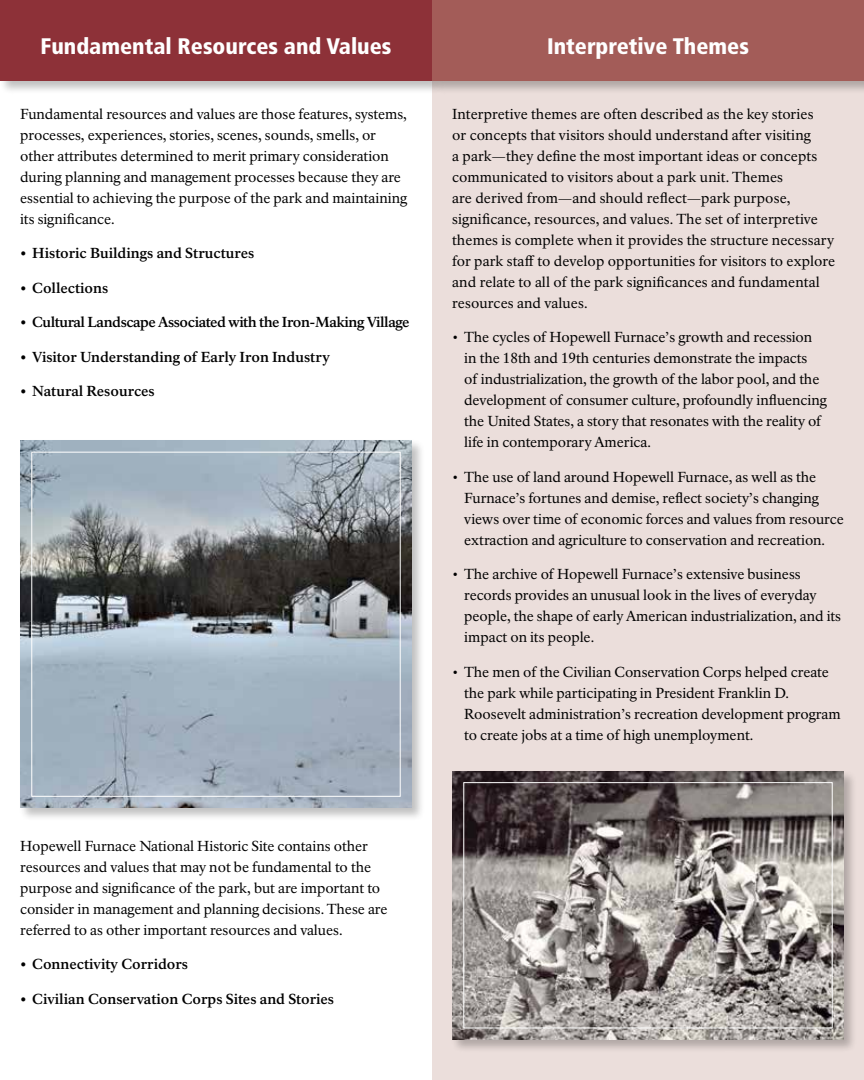
<style>
.page{position:relative;width:864px;height:1080px;background:#fff}
.page>*{position:absolute;margin:0;border:0;box-sizing:border-box;transform-origin:0 0}
.t1{font:900 condensed 22.5px "Frutiger LT Std";color:#fff}
.t2{font:14.25px/21px "NPS Rawlinson OT";color:#000}
.t3{font:700 14.25px "NPS Rawlinson OT";letter-spacing:-.005em;color:#000}
.t4{font:700 14.25px "NPS Rawlinson OT";letter-spacing:-.035em;color:#000}
</style>
<div class="page">
<div style="left:432px;top:81px;width:432px;height:999px;background:#ebdedb"></div>
<div style="left:0;top:0;width:446px;height:95px;background:#000;opacity:.25"></div>
<div style="left:0;top:0;width:432px;height:81px;background:#8d3138"></div>
<div style="left:430px;top:0;width:434px;height:95px;background:#000;opacity:.25"></div>
<div style="left:432px;top:0;width:432px;height:81px;background:#a35c58"></div>
<div style="left:18px;top:439px;width:408px;height:383px;background:#000;opacity:.25"></div>
<img style="left:20px;top:441px;width:392px;height:367px">
<div style="left:31px;top:452px;width:370px;height:345px;border:1px solid #fff"></div>
<div style="left:450px;top:769px;width:408px;height:284px;background:#000;opacity:.25"></div>
<img style="left:452px;top:771px;width:392px;height:269px">
<div style="left:463px;top:782px;width:370px;height:246px;border:1px solid #fff"></div>
<h1 class="t1" style="left:41px;top:33px;width:352px">Fundamental Resources and Values</h1>
<p class="t2" style="left:20px;top:103px;width:389px">Fundamental resources and values are those features, systems, processes, experiences, stories, scenes, sounds, smells, or other attributes determined to merit primary consideration during planning and management processes because they are essential to achieving the purpose of the park and maintaining its significance.</p>
<p class="t3" style="left:20px;top:245px;width:236px">• Historic Buildings and Structures</p>
<p class="t3" style="left:20px;top:279px;width:90px">• Collections</p>
<p class="t4" style="left:20px;top:314px;width:391px">• Cultural Landscape Associated with the Iron-Making Village</p>
<p class="t3" style="left:20px;top:348px;width:311px">• Visitor Understanding of Early Iron Industry</p>
<p class="t3" style="left:20px;top:383px;width:136px">• Natural Resources</p>
<p class="t2" style="left:20px;top:835px;width:369px">Hopewell Furnace National Historic Site contains other resources and values that may not be fundamental to the purpose and significance of the park, but are important to consider in management and planning decisions. These are referred to as other important resources and values.</p>
<p class="t3" style="left:20px;top:956px;width:169px">• Connectivity Corridors</p>
<p class="t3" style="left:20px;top:990px;width:315px">• Civilian Conservation Corps Sites and Stories</p>
<h1 class="t1" style="left:547px;top:33px;width:203px">Interpretive Themes</h1>
<p class="t2" style="left:452px;top:103px;width:384px">Interpretive themes are often described as the key stories<br>or concepts that visitors should understand after visiting<br>a park—they define the most important ideas or concepts communicated to visitors about a park unit. Themes<br>are derived from—and should reflect—park purpose, significance, resources, and values. The set of interpretive themes is complete when it provides the structure necessary for park staff to develop opportunities for visitors to explore and relate to all of the park significances and fundamental resources and values.</p>
<p class="t2" style="left:464px;top:327px;width:364px;text-indent:-12px">• The cycles of Hopewell Furnace’s growth and recession in the 18th and 19th centuries demonstrate the impacts<br>of industrialization, the growth of the labor pool, and the development of consumer culture, profoundly influencing the United States, a story that resonates with the reality of life in contemporary America.</p>
<p class="t2" style="left:464px;top:467px;width:381px;text-indent:-12px">• The use of land around Hopewell Furnace, as well as the Furnace’s fortunes and demise, reflect society’s changing views over time of economic forces and values from resource extraction and agriculture to conservation and recreation.</p>
<p class="t2" style="left:464px;top:564px;width:378px;text-indent:-12px">• The archive of Hopewell Furnace’s extensive business records provides an unusual look in the lives of everyday people, the shape of early American industrialization, and its impact on its people.</p>
<p class="t2" style="left:464px;top:662px;width:378px;text-indent:-12px">• The men of the Civilian Conservation Corps helped create the park while participating in President Franklin D.<br>Roosevelt administration’s recreation development program to create jobs at a time of high unemployment.</p>
</div>
